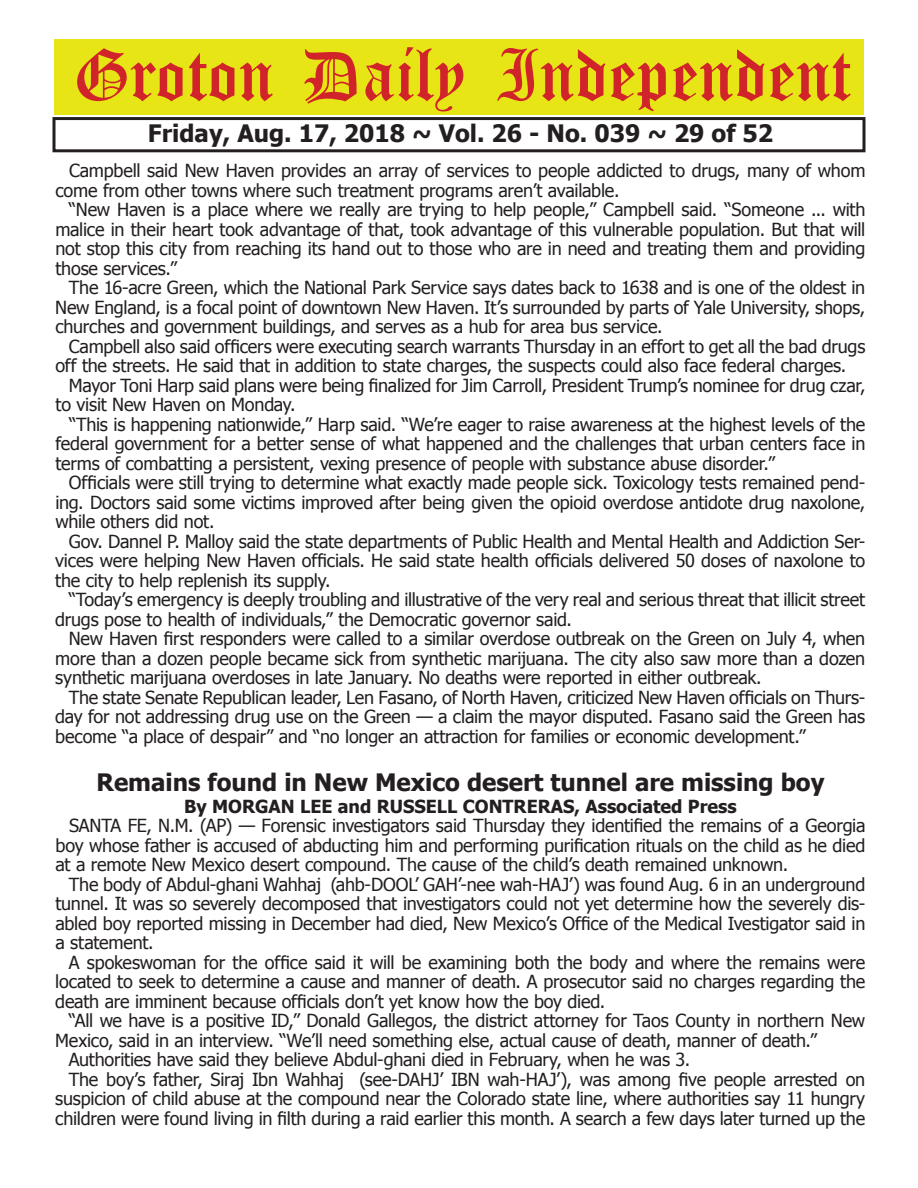
<style>
.page{position:relative;width:918px;height:1188px;background:#fff}
.page>*{position:absolute;margin:0;border:0;box-sizing:border-box;transform-origin:0 0}
.t1{font:54px "Old English Five";color:#d1232a}
.t2{font:700 24px "Tahoma";color:#231f20}
.t3{font:18px/19.5px "Tahoma";letter-spacing:-.01em;color:#231f20;text-align:justify}
.t4{font:700 18px "Tahoma";color:#231f20}
</style>
<div class="page">
<div style="left:52px;top:117px;width:814px;height:35px;border:3px solid #231f20"></div>
<div style="left:54px;top:40px;width:810px;height:75px;background:#e7e515"></div>
<h1 class="t1" style="left:73px;top:50px;width:779px">Groton Daily Independent</h1>
<h2 class="t2" style="left:148px;top:116px;width:627px">Friday, Aug. 17, 2018 ~ Vol. 26 - No. 039 ~ 29 of 52</h2>
<p class="t3" style="left:55px;top:160px;width:812px;text-indent:14px">Campbell said New Haven provides an array of services to people addicted to drugs, many of whom come from other towns where such treatment programs aren’t available.</p>
<p class="t3" style="left:55px;top:199px;width:812px;text-indent:14px">“New Haven is a place where we really are trying to help people,” Campbell said. “Someone ... with malice in their heart took advantage of that, took advantage of this vulnerable population. But that will not stop this city from reaching its hand out to those who are in need and treating them and providing those services.”</p>
<p class="t3" style="left:55px;top:277px;width:812px;text-indent:14px">The 16-acre Green, which the National Park Service says dates back to 1638 and is one of the oldest in New England, is a focal point of downtown New Haven. It’s surrounded by parts of Yale University, shops, churches and government buildings, and serves as a hub for area bus service.</p>
<p class="t3" style="left:55px;top:336px;width:811px;text-indent:13px">Campbell also said officers were executing search warrants Thursday in an effort to get all the bad drugs off the streets. He said that in addition to state charges, the suspects could also face federal charges.</p>
<p class="t3" style="left:56px;top:375px;width:812px;text-indent:13px">Mayor Toni Harp said plans were being finalized for Jim Carroll, President Trump’s nominee for drug czar, to visit New Haven on Monday.</p>
<p class="t3" style="left:55px;top:414px;width:811px;text-indent:14px">“This is happening nationwide,” Harp said. “We’re eager to raise awareness at the highest levels of the federal government for a better sense of what happened and the challenges that urban centers face in terms of combatting a persistent, vexing presence of people with substance abuse disorder.”</p>
<p class="t3" style="left:55px;top:472px;width:812px;text-indent:14px">Officials were still trying to determine what exactly made people sick. Toxicology tests remained pend&shy;ing. Doctors said some victims improved after being given the opioid overdose antidote drug naxolone, while others did not.</p>
<p class="t3" style="left:55px;top:531px;width:812px;text-indent:14px">Gov. Dannel P. Malloy said the state departments of Public Health and Mental Health and Addiction Ser&shy;vices were helping New Haven officials. He said state health officials delivered 50 doses of naxolone to the city to help replenish its supply.</p>
<p class="t3" style="left:55px;top:589px;width:811px;text-indent:13px">“Today’s emergency is deeply troubling and illustrative of the very real and serious threat that illicit street drugs pose to health of individuals,” the Democratic governor said.</p>
<p class="t3" style="left:55px;top:628px;width:812px;text-indent:14px">New Haven first responders were called to a similar overdose outbreak on the Green on July 4, when more than a dozen people became sick from synthetic marijuana. The city also saw more than a dozen synthetic marijuana overdoses in late January. No deaths were reported in either outbreak.</p>
<p class="t3" style="left:55px;top:687px;width:811px;text-indent:14px">The state Senate Republican leader, Len Fasano, of North Haven, criticized New Haven officials on Thurs&shy;day for not addressing drug use on the Green — a claim the mayor disputed. Fasano said the Green has become “a place of despair” and “no longer an attraction for families or economic development.”</p>
<h2 class="t2" style="left:97px;top:766px;width:729px">Remains found in New Mexico desert tunnel are missing boy</h2>
<p class="t4" style="left:184px;top:794px;width:554px">By MORGAN LEE and RUSSELL CONTRERAS, Associated Press</p>
<p class="t3" style="left:55px;top:815px;width:812px;text-indent:14px">SANTA FE, N.M. (AP) — Forensic investigators said Thursday they identified the remains of a Georgia boy whose father is accused of abducting him and performing purification rituals on the child as he died at a remote New Mexico desert compound. The cause of the child’s death remained unknown.</p>
<p class="t3" style="left:55px;top:874px;width:812px;text-indent:14px">The body of Abdul-ghani Wahhaj (ahb-DOOL’ GAH’-nee wah-HAJ’) was found Aug. 6 in an underground tunnel. It was so severely decomposed that investigators could not yet determine how the severely dis&shy;abled boy reported missing in December had died, New Mexico’s Office of the Medical Ivestigator said in a statement.</p>
<p class="t3" style="left:55px;top:952px;width:812px;text-indent:14px">A spokeswoman for the office said it will be examining both the body and where the remains were located to seek to determine a cause and manner of death. A prosecutor said no charges regarding the death are imminent because officials don’t yet know how the boy died.</p>
<p class="t3" style="left:69px;top:1010px;width:798px">“All we have is a positive ID,” Donald Gallegos, the district attorney for Taos County in northern New</p>
<p class="t3" style="left:55px;top:1030px;width:763px">Mexico, said in an interview. “We’ll need something else, actual cause of death, manner of death.”</p>
<p class="t3" style="left:69px;top:1049px;width:623px">Authorities have said they believe Abdul-ghani died in February, when he was 3.</p>
<p class="t3" style="left:69px;top:1069px;width:798px">The boy’s father, Siraj Ibn Wahhaj (see-DAHJ’ IBN wah-HAJ’), was among five people arrested on</p>
<p class="t3" style="left:55px;top:1088px;width:811px">suspicion of child abuse at the compound near the Colorado state line, where authorities say 11 hungry</p>
<p class="t3" style="left:55px;top:1108px;width:811px">children were found living in filth during a raid earlier this month. A search a few days later turned up the</p>
</div>
